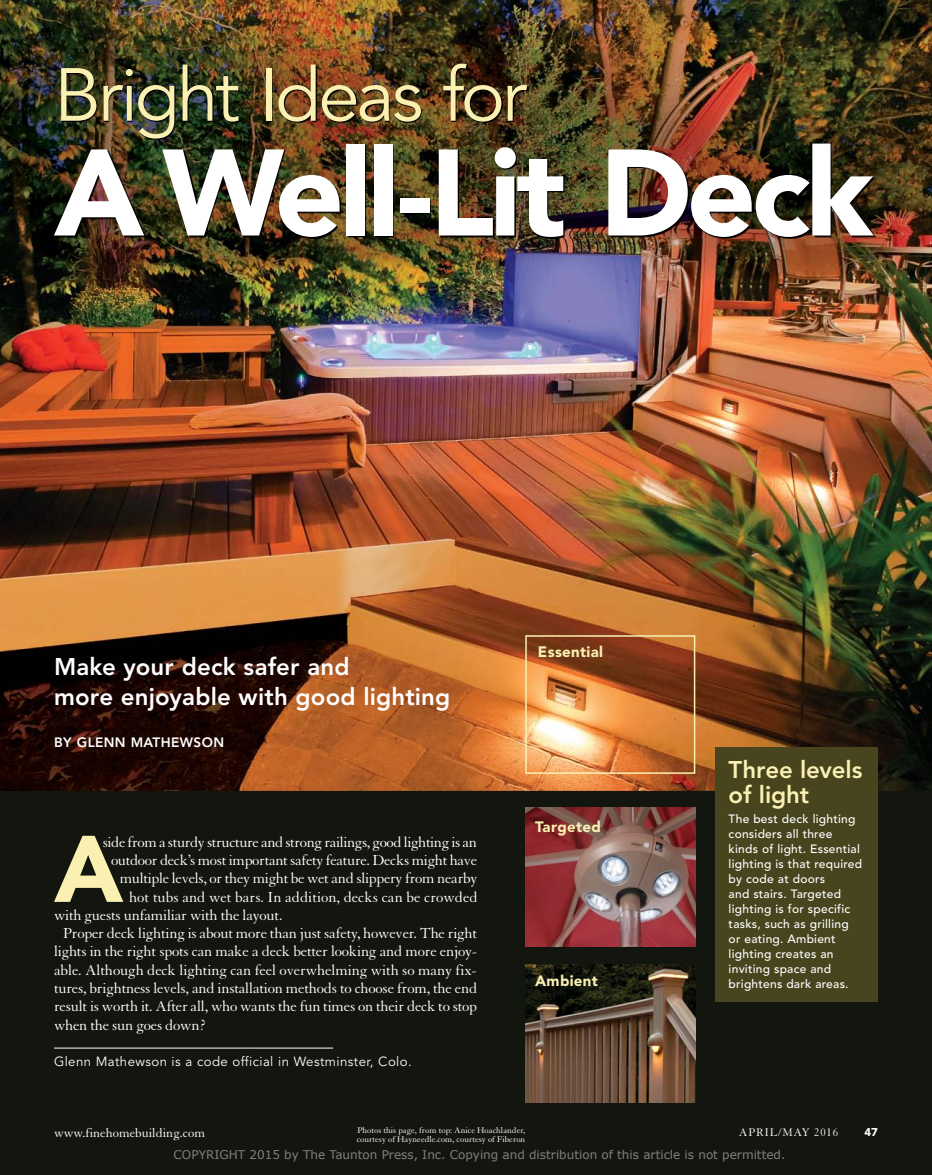
<style>
.page{position:relative;width:932px;height:1175px;background:#fff}
.page>*{position:absolute;margin:0;border:0;box-sizing:border-box;transform-origin:0 0}
.t1{font:900 121.5px "Avenir LT Std";letter-spacing:-.045em;color:#fff}
.t2{font:900 93.3px "Avenir LT Std";color:#faf0b2}
.t3{font:74.4px "Avenir LT Std";letter-spacing:-.04em;color:#faf0b2}
.t4{font:800 24px/29.1px "Avenir LT Std";letter-spacing:.005em;color:#fff}
.t5{font:800 24px/25.5px "Avenir LT Std";letter-spacing:-.005em;color:#faf0b2}
.t6{font:15.75px "Granjon LT Std";letter-spacing:-.015em;color:#fff}
.t7{font:900 15px "Avenir LT Std";letter-spacing:.02em;color:#faf0b2}
.t8{font:13.5px "Granjon LT Std";color:#fff}
.t9{font:800 13.5px "Avenir LT Std";letter-spacing:.03em;color:#fff}
.t10{font:13.2px "Avenir LT Std";letter-spacing:.03em;color:#fff}
.t11{font:500 12px/15px "Avenir LT Std";letter-spacing:.02em;color:#fff}
.t12{font:12px "Verdana";color:#808080}
.t13{font:12px "Granjon LT Std";letter-spacing:.07em;color:#fff}
.t14{font:900 11.25px "Avenir LT Std";color:#fff}
.t15{font:9px/9px "Granjon LT Std";letter-spacing:.005em;color:#fff}
</style>
<div class="page">
<div style="left:0;top:681px;width:932px;height:493px;background:#13160e"></div>
<img style="left:0;top:0;width:932px;height:791px">
<img style="left:55px;top:145px;width:820px;height:93px">
<img style="left:62px;top:65px;width:466px;height:75px">
<hr style="left:54px;top:1047px;width:279px;height:1px;background:#fff">
<div style="left:715px;top:747px;width:163px;height:254px;background:#47441e"></div>
<img style="left:525px;top:807px;width:170px;height:139px">
<div style="left:525px;top:635px;width:170px;height:139px;border:2px solid #faf0b2"></div>
<img style="left:525px;top:964px;width:170px;height:138px">
<h3 class="t3" style="left:54px;top:52px;width:474px">Bright Ideas for</h3>
<h1 class="t1" style="left:54px;top:120px;width:821px">a Well-Lit Deck</h1>
<h3 class="t4" style="left:54px;top:652px;width:398px">Make your deck safer and<br>more enjoyable with good lighting</h3>
<p class="t9" style="left:54px;top:734px;width:172px">BY GLENN MATHEWSON</p>
<h2 class="t2" style="left:54px;top:813px;width:71px">a</h2>
<p class="t6" style="left:103px;top:833px;width:376px">side from a sturdy structure and strong railings, good lighting is an</p>
<p class="t6" style="left:111px;top:851px;width:368px">outdoor deck’s most important safety feature. Decks might have</p>
<p class="t6" style="left:120px;top:870px;width:359px">multiple levels, or they might be wet and slippery from nearby</p>
<p class="t6" style="left:129px;top:888px;width:350px">hot tubs and wet bars. In addition, decks can be crowded</p>
<p class="t6" style="left:54px;top:906px;width:230px">with guests unfamiliar with the layout.</p>
<p class="t6" style="left:63px;top:924px;width:415px">Proper deck lighting is about more than just safety, however. The right</p>
<p class="t6" style="left:54px;top:943px;width:424px">lights in the right spots can make a deck better looking and more enjoy-</p>
<p class="t6" style="left:54px;top:961px;width:424px">able. Although deck lighting can feel overwhelming with so many fix-</p>
<p class="t6" style="left:54px;top:979px;width:424px">tures, brightness levels, and installation methods to choose from, the end</p>
<p class="t6" style="left:54px;top:998px;width:424px">result is worth it. After all, who wants the fun times on their deck to stop</p>
<p class="t6" style="left:54px;top:1016px;width:154px">when the sun goes down?</p>
<p class="t10" style="left:54px;top:1054px;width:359px">Glenn Mathewson is a code official in Westminster, Colo.</p>
<p class="t7" style="left:538px;top:643px;width:67px">essential</p>
<p class="t7" style="left:535px;top:817px;width:67px">Targeted</p>
<p class="t7" style="left:535px;top:971px;width:64px">ambient</p>
<h3 class="t5" style="left:728px;top:756px;width:135px">Three levels of light</h3>
<p class="t11" style="left:728px;top:811px;width:135px">The best deck lighting considers all three kinds of light. essential lighting is that required by code at doors<br>and stairs. Targeted lighting is for specific tasks, such as grilling or eating. Ambient lighting creates an inviting space and brightens dark areas.</p>
<p class="t15" style="left:357px;top:1126px;width:170px">Photos this page, from top: Anice Hoachlander, courtesy of Hayneedle.com, courtesy of Fiberon</p>
<p class="t8" style="left:54px;top:1125px;width:152px">www.finehomebuilding.com</p>
<p class="t13" style="left:738px;top:1126px;width:101px">APRIL/MAY 2016</p>
<p class="t14" style="left:864px;top:1125px;width:15px">47</p>
<p class="t12" style="left:174px;top:1146px;width:613px">COPYRIGHT 2015 by The Taunton Press, Inc. Copying and distribution of this article is not permitted.</p>
</div>
